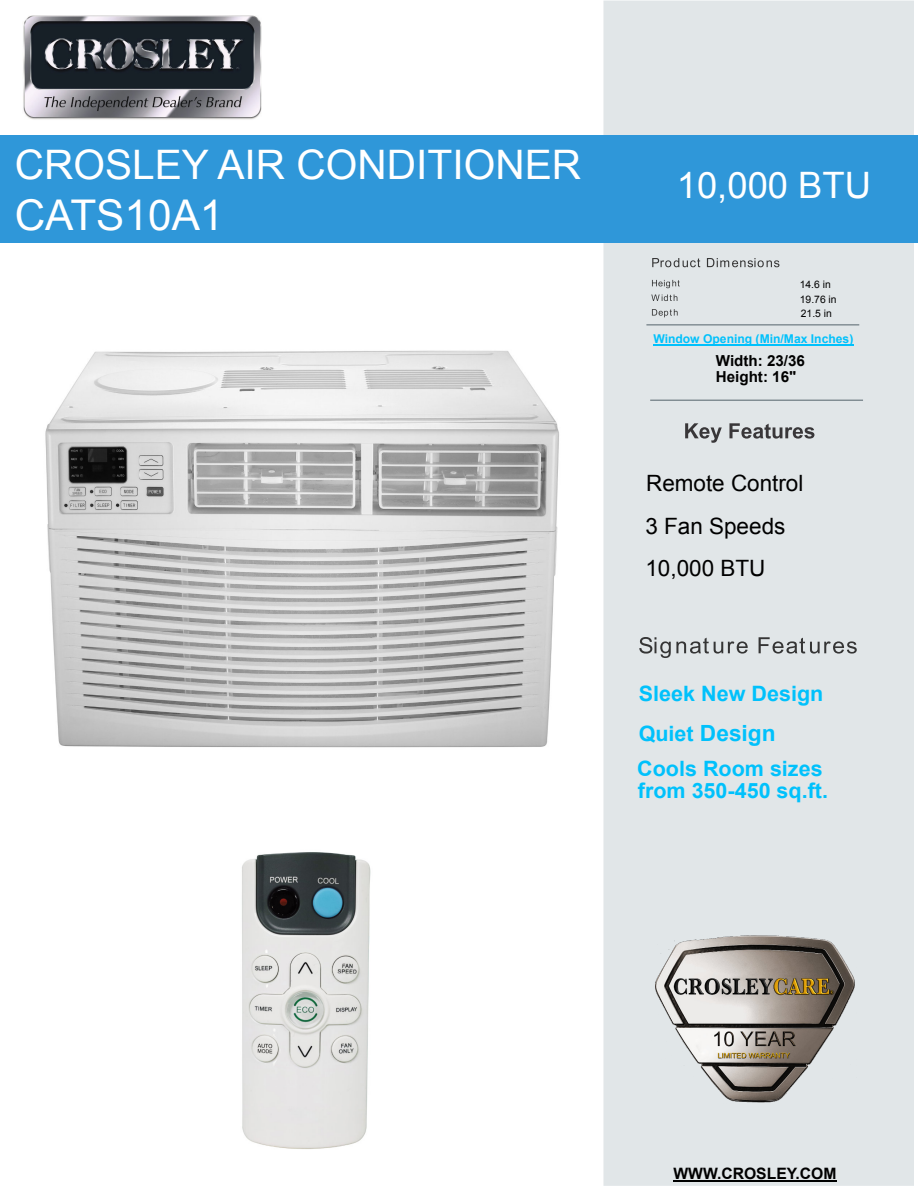
<style>
.page{position:relative;width:918px;height:1188px;background:#fff}
.page>*{position:absolute;margin:0;border:0;box-sizing:border-box;transform-origin:0 0}
.t1{font:42.3px "Arial";color:#fff}
.t2{font:40.65px "Arial";color:#fff}
.t3{font:36.45px "Arial";color:#fff}
.t4{font:22.5px/41.4px "Arial";color:#000}
.t5{font:700 22.35px "Arial";color:#00c1fc}
.t6{font:700 21.15px/21.9px "Arial";color:#00c1fc}
.t7{font:700 15.75px "Arial";color:#000}
.t8{font:700 15.15px/15.6px "Arial";color:#000}
.t9{font:700 12.15px "Arial";color:#00c1fc}
.t10{font:10.35px/14.5px "Arial";color:#000}
.s1{font-size:21.15px}
</style>
<div class="page">
<div style="left:603px;top:1px;width:311px;height:1185px;background:#e1e6e8"></div>
<hr style="left:674px;top:1180px;width:163px;height:2px;background:#000">
<img style="left:45px;top:350px;width:514px;height:398px">
<img style="left:242px;top:852px;width:129px;height:297px">
<hr style="left:653px;top:345px;width:200px;height:1px;background:#00c1fc">
<hr style="left:650px;top:400px;width:213px;height:1px;background:#54636b">
<div style="left:0;top:135px;width:918px;height:108px;background:#2f97d9"></div>
<hr style="left:646px;top:325px;width:213px;height:1px;background:#54636b">
<svg style="left:652px;top:258px;width:48px;height:9px"></svg>
<svg style="left:707px;top:258px;width:72px;height:9px"></svg>
<svg style="left:652px;top:280px;width:28px;height:8px"></svg>
<svg style="left:651px;top:295px;width:26px;height:6px"></svg>
<svg style="left:652px;top:309px;width:26px;height:8px"></svg>
<svg style="left:639px;top:637px;width:109px;height:21px;background:#babdbf"></svg>
<svg style="left:759px;top:637px;width:98px;height:17px;background:#b2b6b8"></svg>
<svg style="left:685px;top:423px;width:37px;height:20px"></svg>
<svg style="left:729px;top:423px;width:85px;height:16px"></svg>
<img style="left:23px;top:16px;width:239px;height:104px">
<img style="left:652px;top:935px;width:204px;height:169px">
<h2 class="t2" style="left:15px;top:149px;width:568px">CROSLEY AIR CONDITIONER</h2>
<h1 class="t1" style="left:15px;top:199px;width:210px">CATS10A1</h1>
<h3 class="t3" style="left:677px;top:172px;width:196px">10,000 BTU</h3>
<p class="t10" style="left:800px;top:278px;width:38px">14.6 in<br>19.76 in<br>21.5 in</p>
<p class="t9" style="left:653px;top:334px;width:202px">Window Opening (Min/Max Inches)</p>
<p class="t8" style="left:716px;top:355px;width:91px">Width: 23/36<br>Height: 16"</p>
<p class="t4" style="left:646px;top:464px;width:159px">Remote Control</p>
<p class="t4" style="left:645px;top:508px;width:142px">3 Fan Speeds<br>10,000 BTU</p>
<p class="t6" style="left:639px;top:684px;width:186px">Sleek New Design</p>
<p class="t5" style="left:639px;top:725px;width:139px"><span class="s1">Quiet</span> Design</p>
<p class="t6" style="left:637px;top:759px;width:192px">Cools Room sizes from 350-450 sq.ft.</p>
<p class="t7" style="left:674px;top:1167px;width:165px">WWW.CROSLEY.COM</p>
</div>
